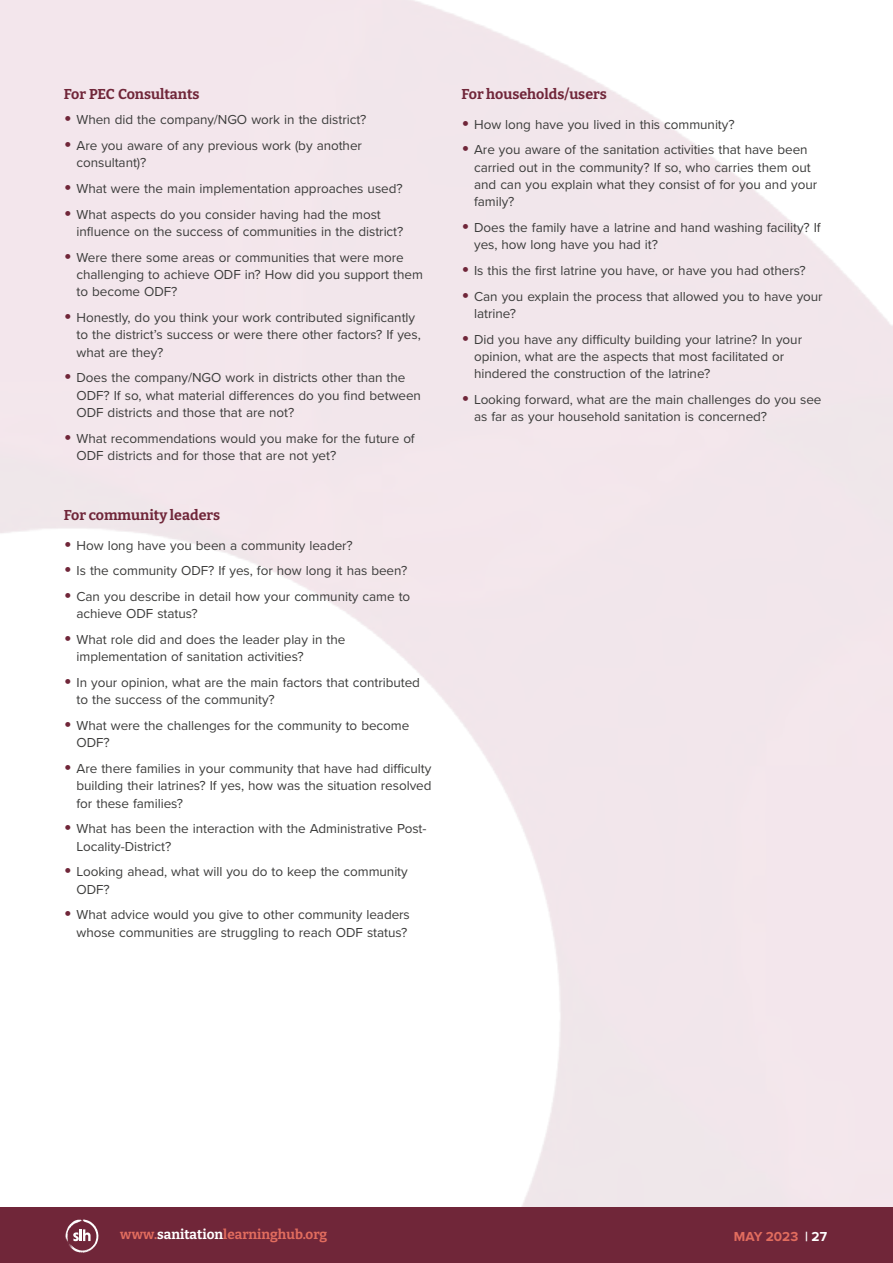
<style>
.page{position:relative;width:893px;height:1263px;background:#fff}
.page>*{position:absolute;margin:0;border:0;box-sizing:border-box;transform-origin:0 0}
.Case_Study_Header{font:100 14.25px "Bitter";color:#702639}
.bullet_symbol{font:100 14.25px "Bitter";color:#702639}
.t1{font:13.5px/17.2px "Proxima Nova";letter-spacing:-.005em;color:#3c3c3b}
.t2{font:100 13.5px "Bitter";color:#e16c5e}
.t3{font:700 13.5px "Proxima Nova";color:#e16c5e}
.s1{font-size:22.95px;color:#702639}
.s2{color:#fff}
</style>
<div class="page">
<img style="left:0;top:0;width:892px;height:1208px">
<div style="left:0;top:1208px;width:893px;height:55px;background:#702639"></div>
<svg style="left:65px;top:1219px;width:33px;height:34px"></svg>
<p class="bullet_symbol" style="left:64px;top:85px;width:137px">For PEC Consultants</p>
<p class="t1" style="left:64px;top:111px;width:304px"><span class="s1">•</span> When did the company/NGO work in the district?</p>
<p class="t1" style="left:77px;top:136px;width:287px;text-indent:-13px"><span class="s1">•</span> Are you aware of any previous work (by another consultant)?</p>
<p class="t1" style="left:64px;top:179px;width:340px"><span class="s1">•</span> What were the main implementation approaches used?</p>
<p class="t1" style="left:77px;top:205px;width:328px;text-indent:-13px"><span class="s1">•</span> What aspects do you consider having had the most influence on the success of communities in the district?</p>
<p class="t1" style="left:77px;top:248px;width:348px;text-indent:-13px"><span class="s1">•</span> Were there some areas or communities that were more challenging to achieve ODF in? How did you support them to become ODF?</p>
<p class="t1" style="left:77px;top:308px;width:346px;text-indent:-13px"><span class="s1">•</span> Honestly, do you think your work contributed significantly to the district’s success or were there other factors? If yes, what are they?</p>
<p class="t1" style="left:77px;top:369px;width:346px;text-indent:-13px"><span class="s1">•</span> Does the company/NGO work in districts other than the<br>ODF? If so, what material differences do you find between<br>ODF districts and those that are not?</p>
<p class="t1" style="left:77px;top:429px;width:340px;text-indent:-13px"><span class="s1">•</span> What recommendations would you make for the future of<br>ODF districts and for those that are not yet?</p>
<p class="Case_Study_Header" style="left:64px;top:505px;width:158px">For community leaders</p>
<p class="t1" style="left:64px;top:536px;width:291px"><span class="s1">•</span> How long have you been a community leader?</p>
<p class="t1" style="left:64px;top:561px;width:345px"><span class="s1">•</span> Is the community ODF? If yes, for how long it has been?</p>
<p class="t1" style="left:77px;top:587px;width:335px;text-indent:-13px"><span class="s1">•</span> Can you describe in detail how your community came to achieve ODF status?</p>
<p class="t1" style="left:77px;top:630px;width:270px;text-indent:-13px"><span class="s1">•</span> What role did and does the leader play in the implementation of sanitation activities?</p>
<p class="t1" style="left:77px;top:673px;width:345px;text-indent:-13px"><span class="s1">•</span> In your opinion, what are the main factors that contributed to the success of the community?</p>
<p class="t1" style="left:77px;top:716px;width:334px;text-indent:-13px"><span class="s1">•</span> What were the challenges for the community to become<br>ODF?</p>
<p class="t1" style="left:77px;top:759px;width:356px;text-align:justify;text-indent:-13px"><span class="s1">•</span> Are there families in your community that have had difficulty building their latrines? If yes, how was the situation resolved for these families?</p>
<p class="t1" style="left:77px;top:820px;width:352px;text-indent:-13px"><span class="s1">•</span> What has been the interaction with the Administrative Post-<br>Locality-District?</p>
<p class="t1" style="left:77px;top:863px;width:333px;text-indent:-13px"><span class="s1">•</span> Looking ahead, what will you do to keep the community<br>ODF?</p>
<p class="t1" style="left:64px;top:906px;width:348px;text-align:right"><span class="s1">•</span> What advice would you give to other community leaders whose communities are struggling to reach ODF status?</p>
<p class="Case_Study_Header" style="left:461px;top:85px;width:147px">For households/users</p>
<p class="t1" style="left:461px;top:115px;width:275px"><span class="s1">•</span> How long have you lived in this community?</p>
<p class="t1" style="left:474px;top:141px;width:345px;text-indent:-13px"><span class="s1">•</span> Are you aware of the sanitation activities that have been carried out in the community? If so, who carries them out and can you explain what they consist of for you and your family?</p>
<p class="t1" style="left:474px;top:218px;width:348px;text-indent:-13px"><span class="s1">•</span> Does the family have a latrine and hand washing facility? If yes, how long have you had it?</p>
<p class="t1" style="left:461px;top:261px;width:346px"><span class="s1">•</span> Is this the first latrine you have, or have you had others?</p>
<p class="t1" style="left:474px;top:287px;width:350px;text-indent:-13px"><span class="s1">•</span> Can you explain the process that allowed you to have your latrine?</p>
<p class="t1" style="left:474px;top:330px;width:329px;text-indent:-13px"><span class="s1">•</span> Did you have any difficulty building your latrine? In your opinion, what are the aspects that most facilitated or hindered the construction of the latrine?</p>
<p class="t1" style="left:474px;top:390px;width:349px;text-indent:-13px"><span class="s1">•</span> Looking forward, what are the main challenges do you see as far as your household sanitation is concerned?</p>
<p class="t2" style="left:120px;top:1226px;width:209px">www.<span class="s2">sanitation</span>learninghub.org</p>
<p class="t3" style="left:734px;top:1229px;width:95px">MAY 2023 <span class="s2">| 27</span></p>
</div>
